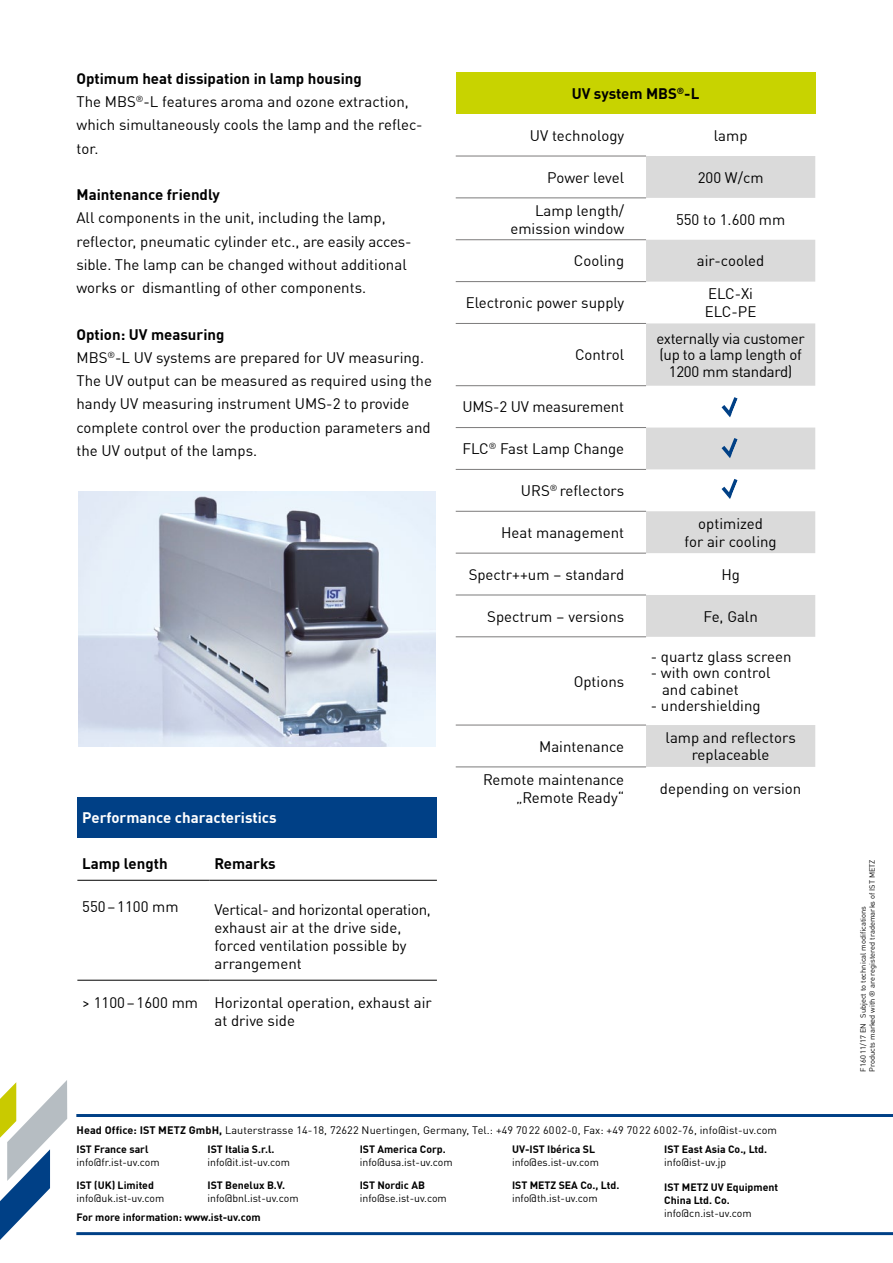
<style>
.page{position:relative;width:893px;height:1263px;background:#fff}
.page>*{position:absolute;margin:0;border:0;box-sizing:border-box;transform-origin:0 0}
.t1{font:15px/23.2px "DIN Offc Pro";color:#000}
.t2{font:15px/16.5px "DIN Offc Pro";letter-spacing:-.02em;color:#000;text-align:center}
.t3{font:700 15px "DIN Offc Pro";color:#000}
.t4{font:700 15px "DIN Offc Pro";color:#fff}
.t5{font:10.8px "DIN Offc Pro";letter-spacing:.01em;color:#000}
.t6{font:700 10.5px/12.8px "DIN Offc Pro";color:#000}
.t7{font:10.5px "DIN Offc Pro";color:#000}
.t8{font:7.5px/9px "DIN Offc Pro";color:#000}
.s1{font-weight:700}
</style>
<div class="page">
<svg style="left:0;top:1080px;width:67px;height:160px"></svg>
<hr style="left:76px;top:1114px;width:817px;height:3px;background:#004086">
<hr style="left:76px;top:1232px;width:817px;height:3px;background:#004086">
<img style="left:78px;top:492px;width:358px;height:255px">
<div style="left:77px;top:797px;width:360px;height:40px;background:#004086"></div>
<hr style="left:77px;top:980px;width:133px;height:1px;background:#000">
<hr style="left:210px;top:980px;width:227px;height:1px;background:#000">
<hr style="left:77px;top:880px;width:133px;height:1px;background:#000">
<hr style="left:210px;top:880px;width:227px;height:1px;background:#000">
<div style="left:456px;top:72px;width:359px;height:42px;background:#c8d300"></div>
<svg style="left:646px;top:156px;width:169px;height:611px;fill:#dadada"></svg>
<hr style="left:456px;top:156px;width:190px;height:1px;background:#7c7b7b">
<hr style="left:456px;top:198px;width:190px;height:1px;background:#7c7b7b">
<hr style="left:456px;top:239px;width:190px;height:1px;background:#7c7b7b">
<hr style="left:456px;top:281px;width:190px;height:1px;background:#7c7b7b">
<hr style="left:456px;top:323px;width:190px;height:1px;background:#7c7b7b">
<hr style="left:456px;top:385px;width:190px;height:1px;background:#7c7b7b">
<hr style="left:456px;top:427px;width:190px;height:1px;background:#7c7b7b">
<hr style="left:456px;top:469px;width:190px;height:1px;background:#7c7b7b">
<hr style="left:456px;top:511px;width:190px;height:1px;background:#7c7b7b">
<hr style="left:456px;top:553px;width:190px;height:1px;background:#7c7b7b">
<hr style="left:456px;top:595px;width:190px;height:1px;background:#7c7b7b">
<hr style="left:456px;top:636px;width:190px;height:1px;background:#7c7b7b">
<hr style="left:456px;top:725px;width:190px;height:1px;background:#7c7b7b">
<hr style="left:456px;top:767px;width:190px;height:1px;background:#7c7b7b">
<svg style="left:718px;top:434px;width:26px;height:30px"></svg>
<svg style="left:718px;top:393px;width:26px;height:30px"></svg>
<svg style="left:718px;top:475px;width:26px;height:30px"></svg>
<p class="t1" style="left:76px;top:66px;width:348px"><span class="s1">Optimum heat dissipation in lamp housing<br></span>The MBS<sup>®</sup>-L features aroma and ozone extraction, which simultaneously cools the lamp and the reflec&shy;tor.</p>
<p class="t3" style="left:76px;top:183px;width:145px">Maintenance friendly</p>
<p class="t1" style="left:76px;top:205px;width:337px">All components in the unit, including the lamp, reflector, pneumatic cylinder etc., are easily acces&shy;sible. The lamp can be changed without additional works or dismantling of other components.</p>
<p class="t1" style="left:76px;top:322px;width:357px"><span class="s1">Option: UV measuring<br></span>MBS<sup>®</sup>-L UV systems are prepared for UV measuring.<br>The UV output can be measured as required using the handy UV measuring instrument UMS-2 to provide complete control over the production parameters and the UV output of the lamps.</p>
<p class="t4" style="left:82px;top:806px;width:196px">Performance characteristics</p>
<p class="t3" style="left:82px;top:852px;width:87px">Lamp length</p>
<p class="t3" style="left:214px;top:852px;width:63px">Remarks</p>
<p class="t1" style="left:82px;top:893px;width:98px">550–1100 mm</p>
<p class="t1" style="left:214px;top:899px;width:218px;line-height:18px">Vertical- and horizontal operation, exhaust air at the drive side, forced ventilation possible by arrangement</p>
<p class="t1" style="left:82px;top:993px;width:351px;line-height:18px;text-align:center">&gt; 1100–1600 mm Horizontal operation, exhaust air at drive side</p>
<p class="t3" style="left:572px;top:82px;width:129px">UV system MBS<sup>®</sup>-L</p>
<p class="t1" style="left:530px;top:123px;width:96px">UV technology</p>
<p class="t1" style="left:714px;top:123px;width:35px">lamp</p>
<p class="t1" style="left:547px;top:165px;width:79px">Power level</p>
<p class="t1" style="left:698px;top:165px;width:67px">200 W/cm</p>
<p class="t1" style="left:510px;top:200px;width:115px;line-height:18px;text-align:right">Lamp length/ emission window</p>
<p class="t1" style="left:676px;top:207px;width:111px">550 to 1.600 mm</p>
<p class="t1" style="left:574px;top:248px;width:52px">Cooling</p>
<p class="t1" style="left:697px;top:248px;width:69px">air-cooled</p>
<p class="t1" style="left:466px;top:290px;width:160px">Electronic power supply</p>
<p class="t1" style="left:705px;top:284px;width:53px;line-height:18px">ELC-Xi<br>ELC-PE</p>
<p class="t1" style="left:575px;top:342px;width:51px">Control</p>
<p class="t2" style="left:657px;top:329px;width:150px">externally via customer (up to a lamp length of<br>1200 mm standard)</p>
<p class="t1" style="left:462px;top:394px;width:163px">UMS-2 UV measurement</p>
<p class="t1" style="left:462px;top:436px;width:163px">FLC<sup>®</sup> Fast Lamp Change</p>
<p class="t1" style="left:521px;top:478px;width:105px">URS<sup>®</sup> reflectors</p>
<p class="t1" style="left:501px;top:520px;width:125px">Heat management</p>
<p class="t1" style="left:685px;top:513px;width:94px;line-height:18px;text-align:center">optimized<br>for air cooling</p>
<p class="t1" style="left:469px;top:562px;width:157px">Spectr++um – standard</p>
<p class="t1" style="left:721px;top:562px;width:20px">Hg</p>
<p class="t1" style="left:487px;top:604px;width:138px">Spectrum – versions</p>
<p class="t1" style="left:703px;top:604px;width:56px">Fe, Galn</p>
<p class="t1" style="left:574px;top:669px;width:52px">Options</p>
<p class="t1" style="left:651px;top:644px;width:142px">- quartz glass screen</p>
<p class="t1" style="left:662px;top:664px;width:110px;line-height:16.5px;text-indent:-11px">- with own control and cabinet</p>
<p class="t1" style="left:651px;top:693px;width:111px">- undershielding</p>
<p class="t1" style="left:539px;top:734px;width:87px">Maintenance</p>
<p class="t1" style="left:665px;top:729px;width:132px;line-height:16.5px;text-align:center">lamp and reflectors replaceable</p>
<p class="t1" style="left:483px;top:769px;width:143px;line-height:18px;text-align:right">Remote maintenance „Remote Ready“</p>
<p class="t1" style="left:660px;top:775px;width:143px">depending on version</p>
<p class="t5" style="left:76px;top:1122px;width:702px"><span class="s1">Head Office: IST METZ GmbH,</span> Lauterstrasse 14-18, 72622 Nuertingen, Germany, Tel.: +49 7022 6002-0, Fax: +49 7022 6002-76, info@ist-uv.com</p>
<p class="t6" style="left:76px;top:1142px;width:73px">IST France sarl</p>
<p class="t7" style="left:76px;top:1154px;width:85px">info@fr.ist-uv.com</p>
<p class="t6" style="left:76px;top:1178px;width:79px">IST (UK) Limited</p>
<p class="t7" style="left:76px;top:1190px;width:89px">info@uk.ist-uv.com</p>
<p class="t6" style="left:208px;top:1142px;width:68px">IST Italia S.r.l.</p>
<p class="t7" style="left:208px;top:1154px;width:84px">info@it.ist-uv.com</p>
<p class="t6" style="left:208px;top:1178px;width:79px">IST Benelux B.V.</p>
<p class="t7" style="left:208px;top:1190px;width:93px">info@bnl.ist-uv.com</p>
<p class="t6" style="left:76px;top:1210px;width:186px">For more information: www.ist-uv.com</p>
<p class="t6" style="left:360px;top:1142px;width:87px">IST America Corp.</p>
<p class="t7" style="left:360px;top:1154px;width:94px">info@usa.ist-uv.com</p>
<p class="t6" style="left:360px;top:1178px;width:67px">IST Nordic AB</p>
<p class="t7" style="left:360px;top:1190px;width:89px">info@se.ist-uv.com</p>
<p class="t6" style="left:512px;top:1142px;width:85px">UV-IST Ibérica SL</p>
<p class="t7" style="left:512px;top:1154px;width:89px">info@es.ist-uv.com</p>
<p class="t6" style="left:512px;top:1178px;width:109px">IST METZ SEA Co., Ltd.</p>
<p class="t7" style="left:512px;top:1190px;width:87px">info@th.ist-uv.com</p>
<p class="t6" style="left:664px;top:1142px;width:104px">IST East Asia Co., Ltd.</p>
<p class="t7" style="left:664px;top:1154px;width:64px">info@ist-uv.jp</p>
<p class="t6" style="left:664px;top:1181px;width:115px">IST METZ UV Equipment<br>China Ltd. Co.</p>
<p class="t7" style="left:664px;top:1205px;width:89px">info@cn.ist-uv.com</p>
<p class="t8" style="left:858px;top:1071px;width:214px;rotate:-90deg">F160 11/17 EN Subject to technical modifications<br>Products marked with ® are registered trademarks of IST METZ</p>
</div>
